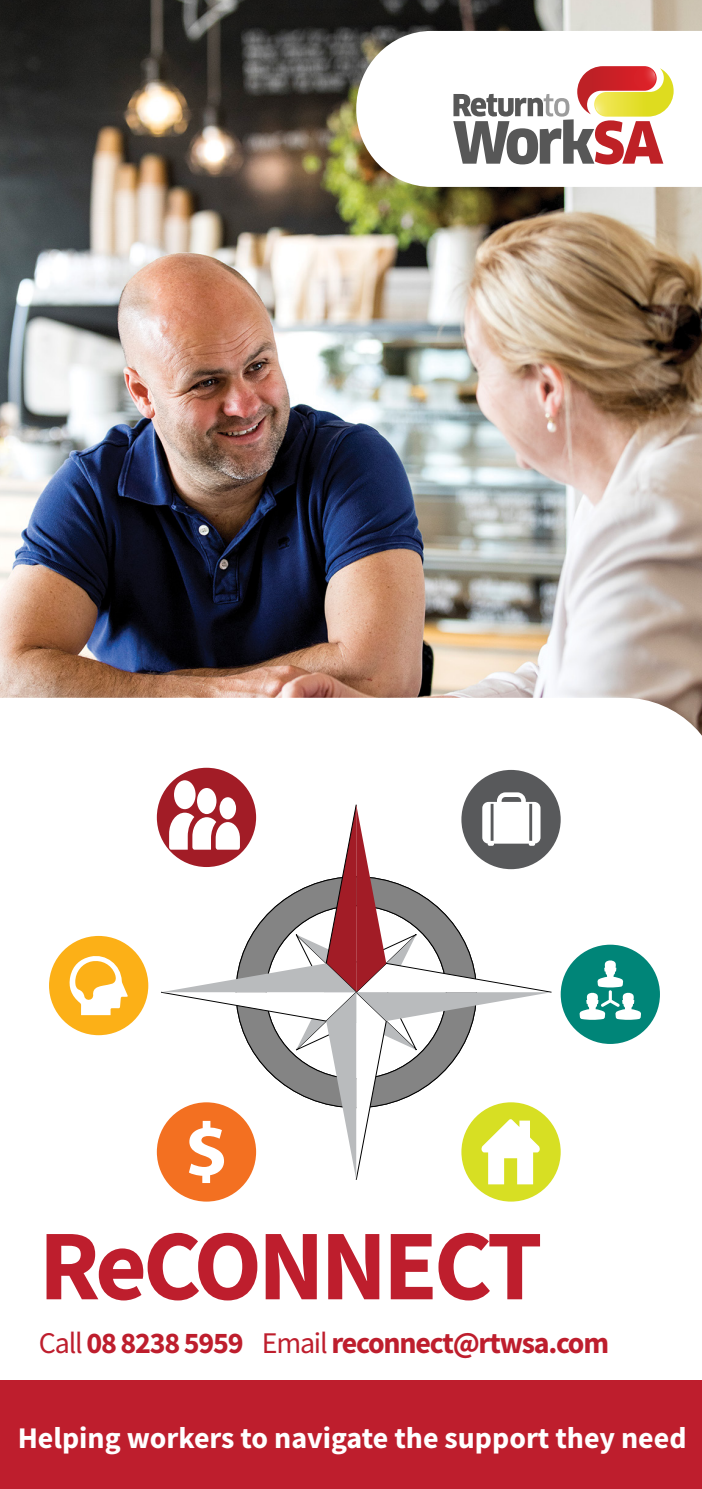
<style>
.page{position:relative;width:702px;height:1489px;background:#fff}
.page>*{position:absolute;margin:0;border:0;box-sizing:border-box;transform-origin:0 0}
.t1{font:700 100px "Source Sans Pro";letter-spacing:-.04em;color:#be1e2d}
.t2{font:700 30px "Source Sans Pro";color:#fff}
.t3{font:700 30px "Source Sans Pro";letter-spacing:-.04em;color:#be1e2d}
.s1{font-weight:400}
</style>
<div class="page">
<img style="left:0;top:0;width:702px;height:697px">
<svg style="left:356px;top:31px;width:346px;height:156px"></svg>
<svg style="left:453px;top:66px;width:220px;height:98px"></svg>
<svg style="left:0;top:697px;width:702px;height:505px"></svg>
<div style="left:157px;top:1102px;width:99px;height:99px;background:#f37021;border-radius:50%"></div>
<div style="left:49px;top:935px;width:99px;height:100px;background:#fcb017;border-radius:50%"></div>
<svg style="left:69px;top:956px;width:59px;height:59px"></svg>
<div style="left:157px;top:767px;width:99px;height:100px;background:#a21c26;border-radius:50%"></div>
<div style="left:174px;top:780px;width:21px;height:29px;background:#fff;border-radius:50%"></div>
<div style="left:461px;top:1102px;width:99px;height:99px;background:#d7df23;border-radius:50%"></div>
<div style="left:461px;top:770px;width:99px;height:99px;background:#58595b;border-radius:50%"></div>
<svg style="left:161px;top:788px;width:391px;height:396px"></svg>
<div style="left:560px;top:944px;width:100px;height:99px;background:#008578;border-radius:50%"></div>
<svg style="left:579px;top:960px;width:62px;height:60px"></svg>
<div style="left:0;top:1379px;width:702px;height:109px;background:#be1e2d"></div>
<h1 class="t1" style="left:39px;top:1198px;width:505px">ReCONNECT</h1>
<p class="t3" style="left:39px;top:1322px;width:571px"><span class="s1">Call</span> 08 8238 5959 <span class="s1">Email</span> reconnect@rtwsa.com</p>
<p class="t2" style="left:18px;top:1417px;width:670px">Helping workers to navigate the support they need</p>
</div>
